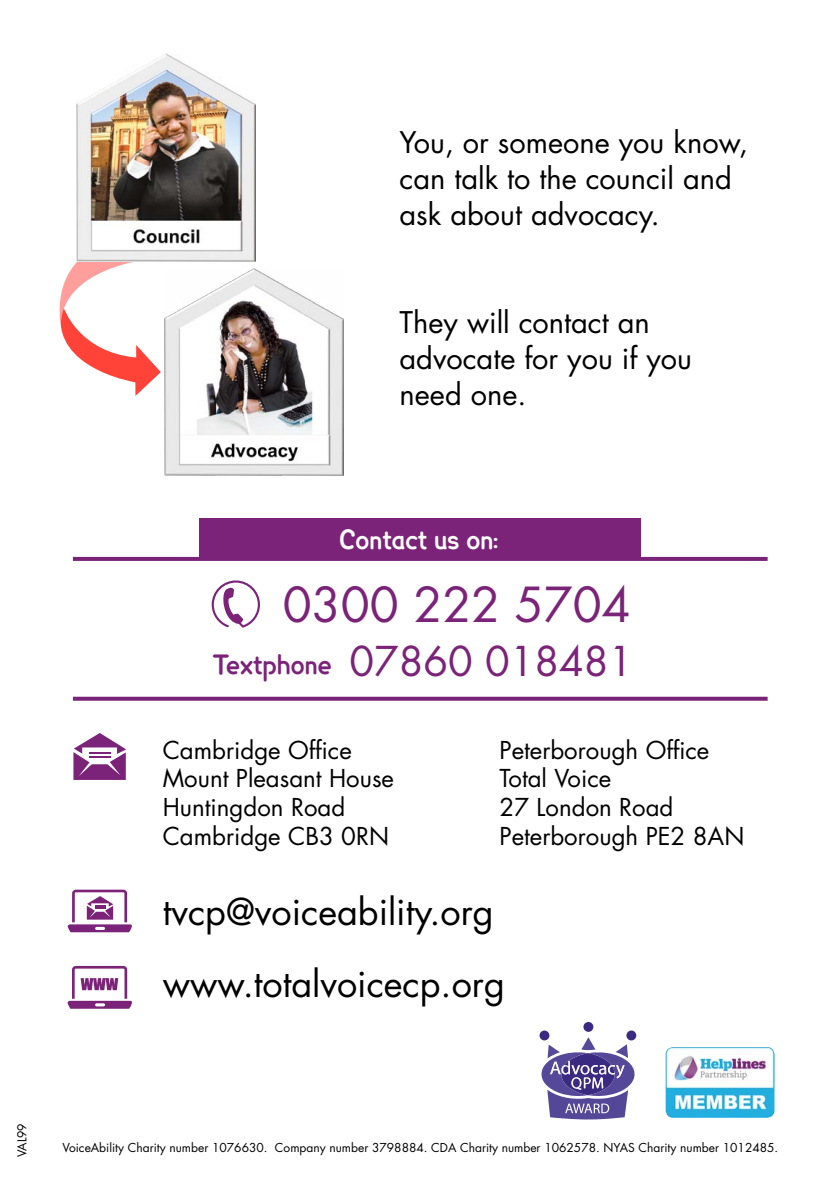
<style>
.page{position:relative;width:840px;height:1191px;background:#fff}
.page>*{position:absolute;margin:0;border:0;box-sizing:border-box;transform-origin:0 0}
.t1{font:47px "Futura";color:#7b2379}
.t2{font:40px "Futura";color:#7b2379}
.t3{font:36px/72px "Futura";color:#000}
.t4{font:29px/36px "Futura";color:#000}
.t5{font:700 25.6px "Lexia";letter-spacing:-.025em;color:#fff}
.t6{font:24px/28.8px "Futura";color:#000}
.t7{font:12px "Futura";color:#000}
.s1{font-family:"Lexia";font-weight:700;font-size:25.6px}
</style>
<div class="page">
<img style="left:164px;top:268px;width:179px;height:208px">
<svg style="left:59px;top:239px;width:102px;height:157px"></svg>
<img style="left:77px;top:54px;width:179px;height:207px">
<div style="left:199px;top:518px;width:441px;height:40px;background:#7b2379"></div>
<svg style="left:73px;top:557px;width:694px;height:4px;fill:#7b2379"></svg>
<svg style="left:73px;top:696px;width:694px;height:4px;background:#934b91"></svg>
<svg style="left:211px;top:580px;width:49px;height:47px"></svg>
<svg style="left:67px;top:966px;width:65px;height:42px"></svg>
<svg style="left:73px;top:733px;width:53px;height:47px"></svg>
<hr style="left:89px;top:751px;width:21px;height:2px;background:#7b2379">
<hr style="left:89px;top:756px;width:21px;height:2px;background:#7b2379">
<svg style="left:67px;top:889px;width:65px;height:43px"></svg>
<div style="left:583px;top:1022px;width:10px;height:9px;background:#3b2a81;border-radius:50%"></div>
<div style="left:539px;top:1030px;width:10px;height:10px;background:#3b2a81;border-radius:50%"></div>
<div style="left:626px;top:1030px;width:10px;height:10px;background:#3b2a81;border-radius:50%"></div>
<svg style="left:541px;top:1037px;width:94px;height:82px"></svg>
<img style="left:665px;top:1047px;width:109px;height:70px">
<p class="t4" style="left:399px;top:124px;width:350px">You, or someone you know, can talk to the council and ask about advocacy.</p>
<p class="t4" style="left:399px;top:304px;width:294px">They will contact an advocate for you if you need one.</p>
<p class="t5" style="left:339px;top:521px;width:161px">Contact us on:</p>
<h1 class="t1" style="left:283px;top:572px;width:349px">0300 222 5704</h1>
<h2 class="t2" style="left:213px;top:633px;width:422px"><span class="s1">Textphone</span> 07860 018481</h2>
<p class="t6" style="left:163px;top:735px;width:233px">Cambridge Office<br>Mount Pleasant House<br>Huntingdon Road<br>Cambridge CB3 0RN</p>
<p class="t6" style="left:499px;top:735px;width:246px">Peterborough Office<br>Total Voice<br>27 London Road<br>Peterborough PE2 8AN</p>
<h3 class="t3" style="left:163px;top:875px;width:343px">tvcp@voiceability.org www.totalvoicecp.org</h3>
<p class="t7" style="left:14px;top:1157px;width:35px;rotate:-90deg">VAL99</p>
<p class="t7" style="left:62px;top:1139px;width:716px">VoiceAbility Charity number 1076630. Company number 3798884. CDA Charity number 1062578. NYAS Charity number 1012485.</p>
</div>
